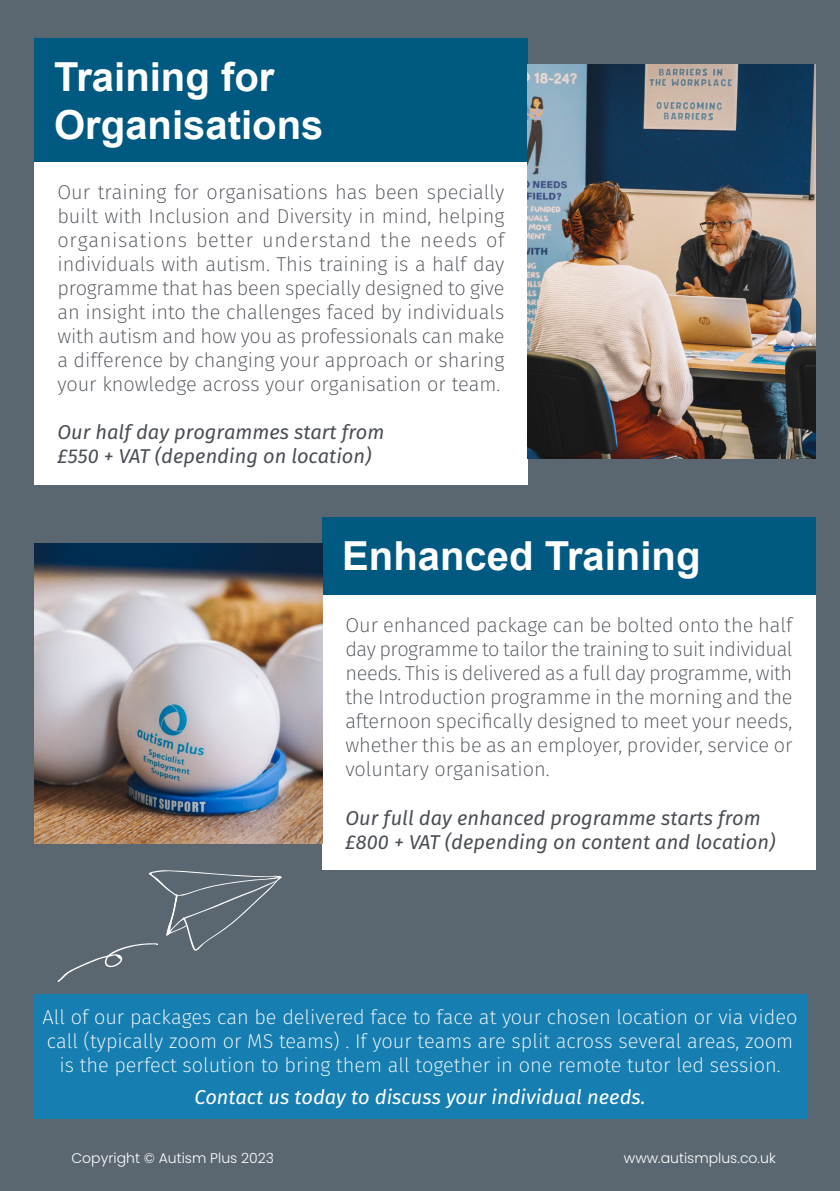
<style>
.page{position:relative;width:840px;height:1191px;background:#fff}
.page>*{position:absolute;margin:0;border:0;box-sizing:border-box;transform-origin:0 0}
.t1{font:700 40px/48px "Arial";color:#fff}
.Para_1{font:200 20px/24px "Fira Sans";color:#4a4f55;text-align:justify}
.Para_1-2{font:200 20px/24px "Fira Sans";color:#fff;text-align:center}
.Para_1-3{font:italic 20px "Fira Sans";color:#4a4f55}
.Para_1-4{font:italic 20px "Fira Sans";color:#fff}
.Numéro_de_page_de_gabarit_-_Centré{font:300 14px "Poppins";color:#fff}
</style>
<div class="page">
<div style="left:0;top:0;width:839px;height:1191px;background:#5a6670"></div>
<div style="left:34px;top:994px;width:773px;height:125px;background:#177eb1"></div>
<div style="left:34px;top:162px;width:493px;height:323px;background:#fff"></div>
<div style="left:34px;top:39px;width:493px;height:123px;background:#005980"></div>
<div style="left:322px;top:594px;width:493px;height:276px;background:#fff"></div>
<div style="left:322px;top:517px;width:493px;height:77px;background:#005980"></div>
<img style="left:527px;top:65px;width:288px;height:393px">
<img style="left:34px;top:544px;width:288px;height:300px">
<svg style="left:57px;top:870px;width:225px;height:112px"></svg>
<p class="t1" style="left:54px;top:53px;width:270px">Training for<br>Organisations</p>
<p class="Para_1" style="left:57px;top:180px;width:448px">Our training for organisations has been specially built with Inclusion and Diversity in mind, helping organisations better understand the needs of individuals with autism. This training is a half day programme that has been specially designed to give an insight into the challenges faced by individuals with autism and how you as professionals can make a difference by changing your approach or sharing your knowledge across your organisation or team.</p>
<p class="Para_1-3" style="left:57px;top:417px;width:328px">Our half day programmes start from</p>
<p class="Para_1-3" style="left:57px;top:441px;width:315px">£550 + VAT (depending on location)</p>
<p class="t1" style="left:342px;top:532px;width:359px">Enhanced Training</p>
<p class="Para_1" style="left:345px;top:613px;width:448px">Our enhanced package can be bolted onto the half day programme to tailor the training to suit individual needs. This is delivered as a full day programme, with the Introduction programme in the morning and the afternoon specifically designed to meet your needs, whether this be as an employer, provider, service or voluntary organisation.</p>
<p class="Para_1-3" style="left:345px;top:802px;width:416px">Our full day enhanced programme starts from</p>
<p class="Para_1-3" style="left:345px;top:826px;width:431px">£800 + VAT (depending on content and location)</p>
<p class="Para_1-2" style="left:43px;top:1005px;width:756px">All of our packages can be delivered face to face at your chosen location or via video call (typically zoom or MS teams) . If your teams are split across several areas, zoom is the perfect solution to bring them all together in one remote tutor led session.</p>
<p class="Para_1-4" style="left:194px;top:1082px;width:452px">Contact us today to discuss your individual needs.</p>
<p class="Numéro_de_page_de_gabarit_-_Centré" style="left:71px;top:1150px;width:204px">Copyright © Autism Plus 2023</p>
<p class="Numéro_de_page_de_gabarit_-_Centré" style="left:623px;top:1150px;width:153px">www.autismplus.co.uk</p>
</div>
